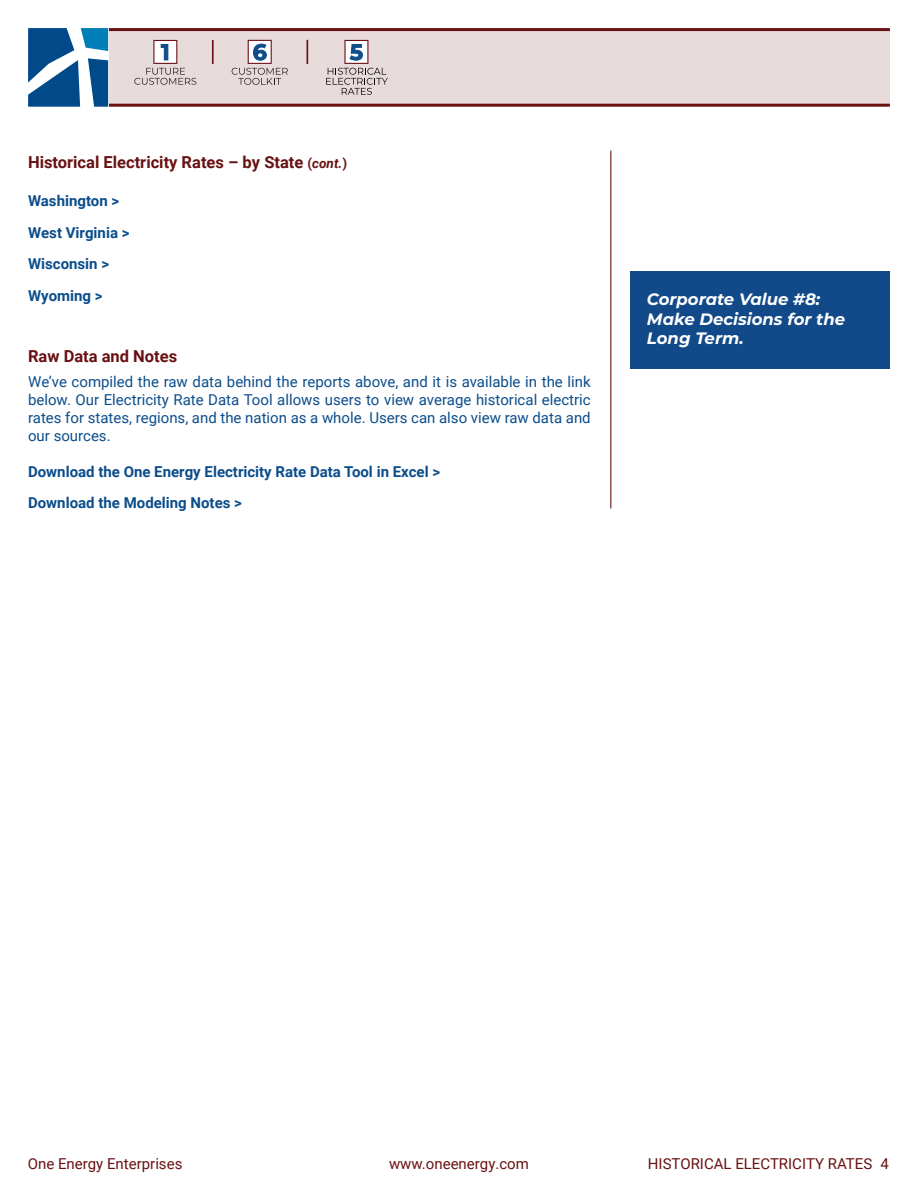
<style>
.page{position:relative;width:918px;height:1188px;background:#fff}
.page>*{position:absolute;margin:0;border:0;box-sizing:border-box;transform-origin:0 0}
.t1{font:700 16.5px "Roboto";color:#691112}
.t2{font:italic 700 16.5px/19.5px "Montserrat";color:#fff}
.t3{font:15px/18px "Roboto";color:#0b4d8b;text-align:justify}
.t4{font:700 15px "Roboto";color:#0b4d8b}
.t5{font:15px "Roboto";color:#691112}
.s1{font-size:13.5px}
.s2{font-style:italic;font-size:13.5px}
</style>
<div class="page">
<div style="left:108px;top:30px;width:782px;height:75px;background:#e8dbdb"></div>
<hr style="left:108px;top:28px;width:782px;height:3px;background:#691112">
<hr style="left:108px;top:104px;width:782px;height:3px;background:#691112">
<hr style="left:610px;top:151px;width:2px;height:357px;background:#691112">
<svg style="left:28px;top:28px;width:80px;height:79px"></svg>
<hr style="left:212px;top:40px;width:2px;height:24px;background:#691117">
<svg style="left:134px;top:40px;width:62px;height:45px"></svg>
<svg style="left:307px;top:40px;width:1px;height:24px"></svg>
<svg style="left:232px;top:40px;width:56px;height:45px"></svg>
<svg style="left:326px;top:40px;width:62px;height:55px"></svg>
<div style="left:631px;top:271px;width:259px;height:97px;background:#124a89"></div>
<p class="t1" style="left:28px;top:151px;width:321px">Historical Electricity Rates – by State <span class="s1">(</span><span class="s2">cont.</span><span class="s1">)</span></p>
<p class="t4" style="left:28px;top:190px;width:93px">Washington &gt;</p>
<p class="t4" style="left:28px;top:222px;width:103px">West Virginia &gt;</p>
<p class="t4" style="left:28px;top:253px;width:83px">Wisconsin &gt;</p>
<p class="t4" style="left:28px;top:285px;width:76px">Wyoming &gt;</p>
<p class="t1" style="left:28px;top:345px;width:151px">Raw Data and Notes</p>
<p class="t3" style="left:28px;top:372px;width:564px">We’ve compiled the raw data behind the reports above, and it is available in the link below. Our Electricity Rate Data Tool allows users to view average historical electric rates for states, regions, and the nation as a whole. Users can also view raw data and our sources.</p>
<p class="t4" style="left:28px;top:461px;width:414px">Download the One Energy Electricity Rate Data Tool in Excel &gt;</p>
<p class="t4" style="left:28px;top:493px;width:215px">Download the Modeling Notes &gt;</p>
<p class="t2" style="left:647px;top:289px;width:200px">Corporate Value #8:<br>Make Decisions for the<br>Long Term.</p>
<p class="t5" style="left:28px;top:1153px;width:156px">One Energy Enterprises</p>
<p class="t5" style="left:389px;top:1153px;width:141px">www.oneenergy.com</p>
<p class="t5" style="left:648px;top:1153px;width:243px">HISTORICAL ELECTRICITY RATES 4</p>
</div>
